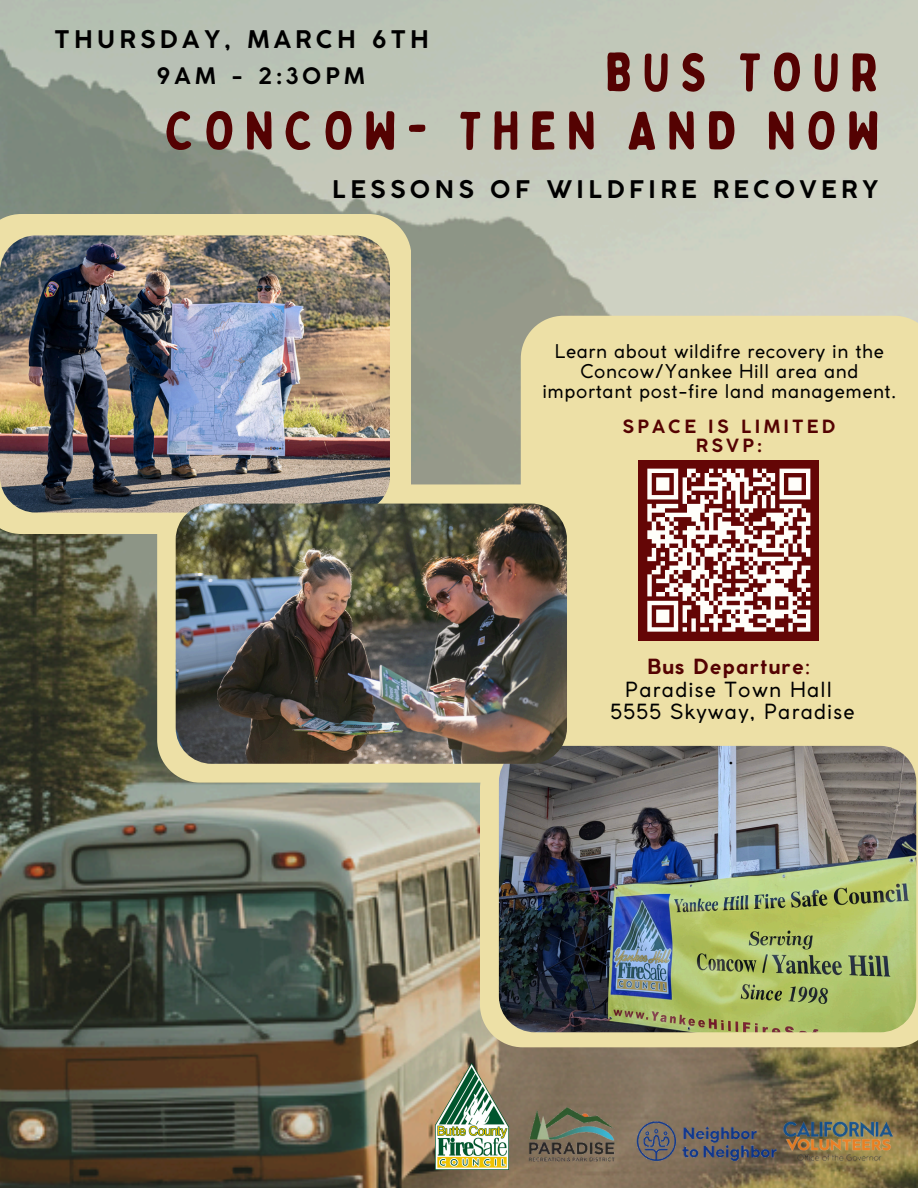
<style>
.page{position:relative;width:918px;height:1188px;background:#fff}
.page>*{position:absolute;margin:0;border:0;box-sizing:border-box;transform-origin:0 0}
.t1{font:54px/58.5px "Bobby Jones Soft";letter-spacing:.185em;color:#540202;text-align:right}
.t2{font:700 24px "Coco Gothic";letter-spacing:.185em;color:#000}
.t3{font:700 22.5px "Coco Gothic";letter-spacing:.185em;color:#000}
.t4{font:20.7px/22.5px "Coco Gothic";letter-spacing:.055em;color:#000;text-align:center}
.t5{font:18.75px/20px "Coco Gothic";letter-spacing:.03em;color:#000;text-align:center}
.t6{font:700 18px "Coco Gothic";letter-spacing:.185em;color:#540202}
.s1{font-weight:700;color:#540202}
.s2{color:#540202}
</style>
<div class="page">
<img style="left:0;top:0;width:918px;height:1188px">
<div style="left:0;top:214px;width:411px;height:320px;background:#ede0a6"></div>
<svg style="left:157px;top:484px;width:364px;height:299px;fill:#ede0a6"></svg>
<svg style="left:480px;top:763px;width:438px;height:284px;fill:#ede0a6"></svg>
<div style="left:521px;top:316px;width:397px;height:502px;background:#ede0a6"></div>
<img style="left:499px;top:746px;width:417px;height:286px;border-radius:36px">
<img style="left:0;top:235px;width:390px;height:277px">
<img style="left:521px;top:1082px;width:380px;height:98px">
<img style="left:435px;top:1063px;width:73px;height:106px">
<img style="left:176px;top:504px;width:391px;height:259px">
<div style="left:639px;top:460px;width:180px;height:180px;background:#640606"></div>
<svg style="left:647px;top:468px;width:164px;height:164px"></svg>
<p class="t2" style="left:55px;top:30px;width:375px">THURSDAY, MARCH 6TH</p>
<h2 class="t1" style="left:165px;top:44px;width:716px">BUS TOUR<br>CONCOW- THEN AND NOW</h2>
<h2 class="t3" style="left:157px;top:67px;width:209px">9AM - 2:30PM</h2>
<p class="t2" style="left:332px;top:180px;width:547px">LESSONS OF WILDFIRE RECOVERY</p>
<p class="t5" style="left:542px;top:343px;width:355px">Learn about wildifre recovery in the<br>Concow/Yankee Hill area and important post-fire land management.</p>
<h3 class="t6" style="left:623px;top:420px;width:214px">SPACE IS LIMITED</h3>
<p class="t6" style="left:696px;top:439px;width:67px">RSVP:</p>
<h1 class="t4" style="left:611px;top:657px;width:246px"><span class="s1">Bus Departure</span><span class="s2">:<br></span>Paradise Town Hall<br>5555 Skyway, Paradise</h1>
<h2 class="t4" style="left:728px;top:747px;width:7px">.</h2>
</div>
